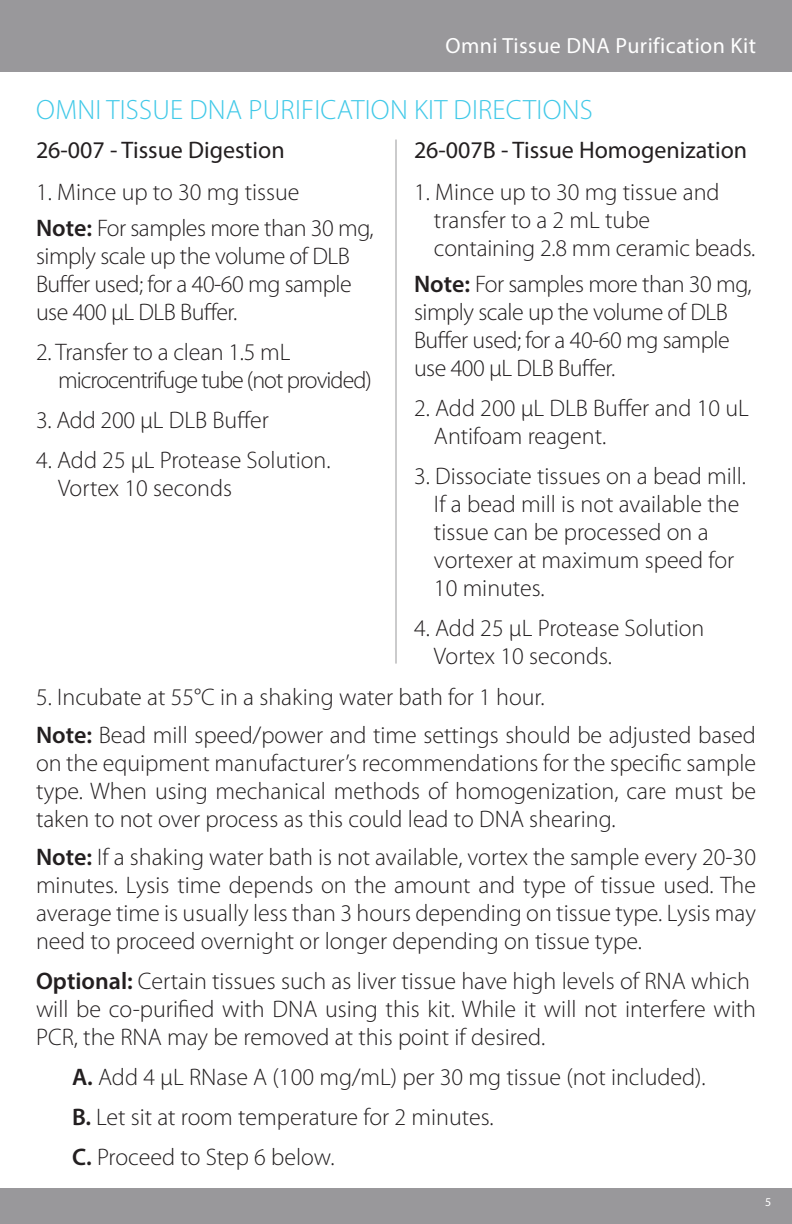
<style>
.page{position:relative;width:792px;height:1224px;background:#fff}
.page>*{position:absolute;margin:0;border:0;box-sizing:border-box;transform-origin:0 0}
.t1{font:300 28px "Myriad Pro";letter-spacing:.01em;color:#41c9e8}
.t2{font:300 24px/28px "Myriad Pro";color:#231f20;text-align:justify}
.t3{font:300 24px/28px "Myriad Pro";letter-spacing:-.02em;color:#231f20}
.t4{font:24px "Myriad Pro";color:#231f20}
.t5{font:300 24px "Myriad Pro";letter-spacing:-.04em;color:#231f20}
.t6{font:22px "Myriad Pro";letter-spacing:.02em;color:#fff}
.t7{font:12px "Myriad Pro";color:#fff}
.s1{font-weight:600}
</style>
<div class="page">
<div style="left:0;top:0;width:792px;height:72px;background:#99989b"></div>
<div style="left:0;top:1188px;width:792px;height:36px;background:#99989b"></div>
<hr style="left:396px;top:140px;width:1px;height:524px;background:#99989b">
<p class="t6" style="left:446px;top:32px;width:312px">Omni Tissue DNA Purification Kit</p>
<p class="t1" style="left:36px;top:94px;width:558px">OMNI TISSUE DNA PURIFICATION KIT DIRECTIONS</p>
<p class="t4" style="left:36px;top:135px;width:250px">26-007 - Tissue Digestion</p>
<p class="t2" style="left:36px;top:178px;width:265px">1. Mince up to 30 mg tissue</p>
<p class="t3" style="left:36px;top:214px;width:339px"><span class="s1">Note:</span> For samples more than 30 mg, simply scale up the volume of DLB<br>Buffer used; for a 40-60 mg sample use 400 μL DLB Buffer.</p>
<p class="t2" style="left:36px;top:338px;width:256px">2. Transfer to a clean 1.5 mL</p>
<p class="t5" style="left:58px;top:366px;width:315px">microcentrifuge tube (not provided)</p>
<p class="t2" style="left:36px;top:406px;width:234px">3. Add 200 μL DLB Buffer</p>
<p class="t2" style="left:36px;top:446px;width:296px">4. Add 25 μL Protease Solution.</p>
<p class="t2" style="left:58px;top:474px;width:176px">Vortex 10 seconds</p>
<p class="t4" style="left:414px;top:135px;width:335px">26-007B - Tissue Homogenization</p>
<p class="t2" style="left:414px;top:178px;width:307px">1. Mince up to 30 mg tissue and</p>
<p class="t2" style="left:434px;top:206px;width:218px">transfer to a 2 mL tube</p>
<p class="t2" style="left:434px;top:234px;width:323px">containing 2.8 mm ceramic beads.</p>
<p class="t3" style="left:414px;top:270px;width:339px"><span class="s1">Note:</span> For samples more than 30 mg, simply scale up the volume of DLB<br>Buffer used; for a 40-60 mg sample use 400 μL DLB Buffer.</p>
<p class="t2" style="left:414px;top:394px;width:336px">2. Add 200 μL DLB Buffer and 10 uL</p>
<p class="t2" style="left:434px;top:422px;width:174px">Antifoam reagent.</p>
<p class="t2" style="left:414px;top:462px;width:333px">3. Dissociate tissues on a bead mill.</p>
<p class="t2" style="left:434px;top:490px;width:307px">If a bead mill is not available the</p>
<p class="t2" style="left:434px;top:518px;width:276px">tissue can be processed on a</p>
<p class="t2" style="left:434px;top:546px;width:302px">vortexer at maximum speed for</p>
<p class="t2" style="left:434px;top:574px;width:112px">10 minutes.</p>
<p class="t2" style="left:414px;top:614px;width:292px">4. Add 25 μL Protease Solution</p>
<p class="t2" style="left:434px;top:642px;width:180px">Vortex 10 seconds.</p>
<p class="t2" style="left:36px;top:684px;width:510px">5. Incubate at 55°C in a shaking water bath for 1 hour.</p>
<p class="t2" style="left:36px;top:722px;width:722px"><span class="s1">Note:</span> Bead mill speed/power and time settings should be adjusted based on the equipment manufacturer’s recommendations for the specific sample type. When using mechanical methods of homogenization, care must be taken to not over process as this could lead to DNA shearing.</p>
<p class="t2" style="left:36px;top:844px;width:722px"><span class="s1">Note:</span> If a shaking water bath is not available, vortex the sample every 20-30 minutes. Lysis time depends on the amount and type of tissue used. The average time is usually less than 3 hours depending on tissue type. Lysis may need to proceed overnight or longer depending on tissue type.</p>
<p class="t2" style="left:36px;top:968px;width:715px"><span class="s1">Optional:</span> Certain tissues such as liver tissue have high levels of RNA which</p>
<p class="t2" style="left:36px;top:996px;width:722px">will be co-purified with DNA using this kit. While it will not interfere with<br>PCR, the RNA may be removed at this point if desired.</p>
<p class="t2" style="left:72px;top:1064px;width:635px"><span class="s1">A.</span> Add 4 μL RNase A (100 mg/mL) per 30 mg tissue (not included).</p>
<p class="t2" style="left:72px;top:1104px;width:423px"><span class="s1">B.</span> Let sit at room temperature for 2 minutes.</p>
<p class="t2" style="left:72px;top:1144px;width:264px"><span class="s1">C.</span> Proceed to Step 6 below.</p>
<p class="t7" style="left:765px;top:1195px;width:8px">5</p>
</div>
